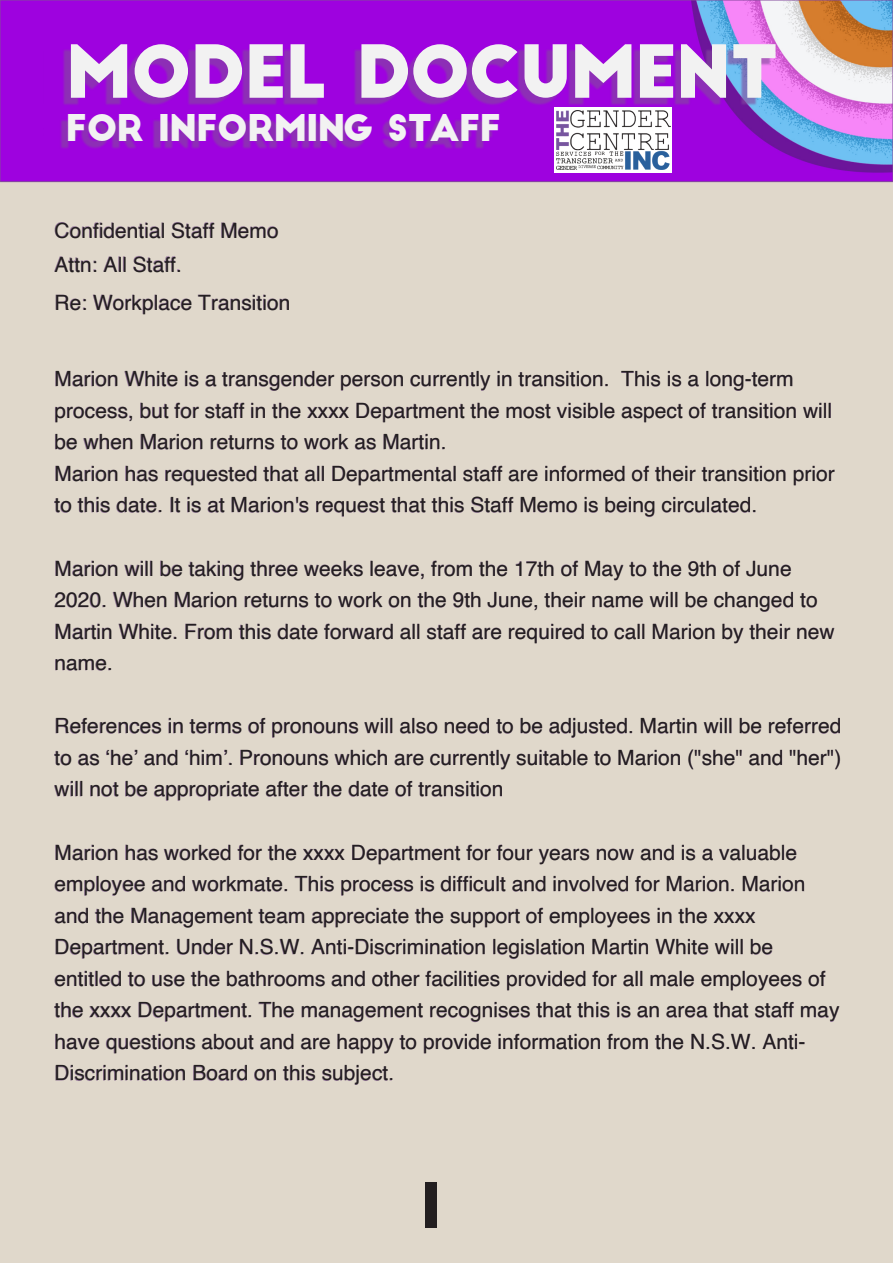
<style>
.page{position:relative;width:893px;height:1263px;background:#e0d8cb}
.page>*{position:absolute;margin:0;border:0;box-sizing:border-box;transform-origin:0 0}
.t1{font:71.4px "Big John";letter-spacing:-.03em;color:#f2f2f2}
.t2{font:60px "Big John";color:#231f20}
.t3{font:36px "Big John";letter-spacing:-.03em;color:#f2f2f2}
.t4{font:21px/31.5px "Helvetica";color:#231f20}
</style>
<div class="page">
<img style="left:2px;top:2px;width:889px;height:178px">
<div style="left:0;top:0;width:893px;height:182px;border:1px solid #844a9d"></div>
<div style="left:43px;top:37px;width:492px;height:122px;background:#9e02df"></div>
<img style="left:60px;top:48px;width:711px;height:102px">
<svg style="left:554px;top:107px;width:117px;height:66px"></svg>
<img style="left:556px;top:111px;width:114px;height:58px">
<img style="left:55px;top:222px;width:785px;height:862px">
<h1 class="t1" style="left:65px;top:44px;width:716px">MODEL DOCUMENT</h1>
<h3 class="t3" style="left:65px;top:114px;width:438px">FOR INFORMING STAFF</h3>
<p class="t4" style="left:55px;top:215px;width:226px;line-height:33.9px">Confidential Staff Memo<br>Attn: All Staff.</p>
<p class="t4" style="left:55px;top:288px;width:237px">Re: Workplace Transition</p>
<p class="t4" style="left:55px;top:365px;width:782px">Marion White is a transgender person currently in transition. This is a long-term process, but for staff in the xxxx Department the most visible aspect of transition will be when Marion returns to work as Martin.<br>Marion has requested that all Departmental staff are informed of their transition prior to this date. It is at Marion's request that this Staff Memo is being circulated.</p>
<p class="t4" style="left:55px;top:554px;width:781px">Marion will be taking three weeks leave, from the 17th of May to the 9th of June 2020. When Marion returns to work on the 9th June, their name will be changed to Martin White. From this date forward all staff are required to call Marion by their new name.</p>
<p class="t4" style="left:55px;top:711px;width:788px;text-align:justify">References in terms of pronouns will also need to be adjusted. Martin will be referred to as ‘he’ and ‘him’. Pronouns which are currently suitable to Marion ("she" and "her") will not be appropriate after the date of transition</p>
<p class="t4" style="left:55px;top:838px;width:786px">Marion has worked for the xxxx Department for four years now and is a valuable employee and workmate. This process is difficult and involved for Marion. Marion and the Management team appreciate the support of employees in the xxxx Department. Under N.S.W. Anti-Discrimination legislation Martin White will be entitled to use the bathrooms and other facilities provided for all male employees of the xxxx Department. The management recognises that this is an area that staff may have questions about and are happy to provide information from the N.S.W. Anti-Discrimination Board on this subject.</p>
<h2 class="t2" style="left:415px;top:1182px;width:33px">1</h2>
</div>
